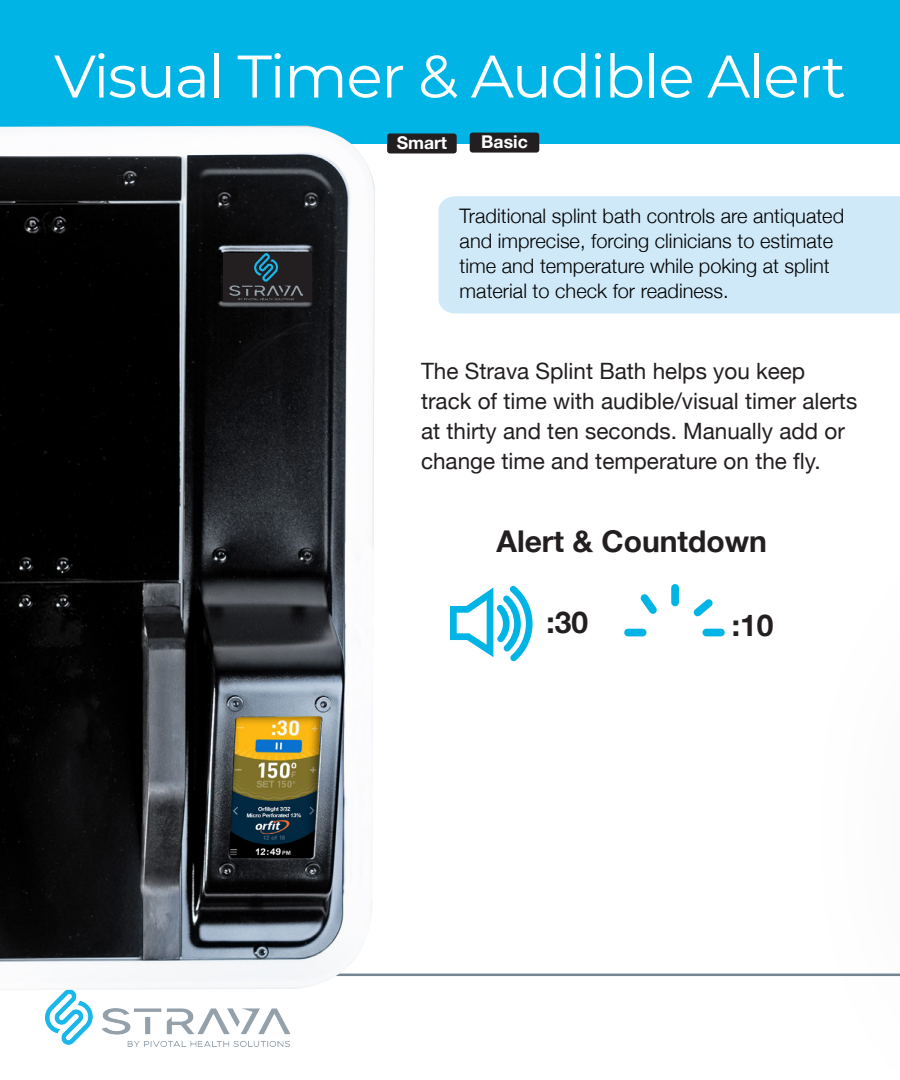
<style>
.page{position:relative;width:900px;height:1080px;background:#fff}
.page>*{position:absolute;margin:0;border:0;box-sizing:border-box;transform-origin:0 0}
.t1{font:60px "Montserrat";letter-spacing:-.025em;color:#fff}
.t2{font:700 30px "Helvetica Neue";color:#231f20}
.t3{font:22.5px/30px "Helvetica Neue";color:#231f20}
.t4{font:300 20px/25px "Helvetica Neue";color:#000}
.t5{font:700 17.5px "Helvetica Neue";color:#fff}
</style>
<div class="page">
<img style="left:46px;top:990px;width:245px;height:57px">
<hr style="left:0;top:974px;width:900px;height:2px;background:#748593">
<div style="left:0;top:0;width:900px;height:143px;background:#00b5e6"></div>
<div style="left:439px;top:196px;width:461px;height:118px;background:#d0e9f8"></div>
<div style="left:387px;top:133px;width:70px;height:20px;background:#231f20;border-radius:3px"></div>
<div style="left:470px;top:133px;width:69px;height:20px;background:#231f20;border-radius:3px"></div>
<img style="left:0;top:126px;width:375px;height:864px">
<svg style="left:450px;top:585px;width:83px;height:76px"></svg>
<svg style="left:693px;top:599px;width:20px;height:18px"></svg>
<div style="left:671px;top:584px;width:8px;height:22px;background:#00b5e6;border-radius:4px"></div>
<svg style="left:640px;top:594px;width:17px;height:20px"></svg>
<div style="left:703px;top:629px;width:22px;height:7px;background:#00b5e6;border-radius:4px"></div>
<div style="left:624px;top:629px;width:22px;height:7px;background:#00b5e6;border-radius:4px"></div>
<div style="left:779px;top:459px;width:121px;height:621px;background:#fff"></div>
<div style="left:223px;top:253px;width:89px;height:49px;background:#231f20"></div>
<img style="left:229px;top:253px;width:74px;height:48px">
<p class="t1" style="left:54px;top:35px;width:793px">Visual Timer &amp; Audible Alert</p>
<p class="t5" style="left:397px;top:129px;width:52px">Smart</p>
<p class="t5" style="left:481px;top:128px;width:48px">Basic</p>
<p class="t4" style="left:460px;top:201px;width:386px">Traditional splint bath controls are antiquated and imprecise, forcing clinicians to estimate time and temperature while poking at splint material to check for readiness.</p>
<p class="t3" style="left:421px;top:357px;width:438px">The Strava Splint Bath helps you keep track of time with audible/visual timer alerts at thirty and ten seconds. Manually add or change time and temperature on the fly.</p>
<p class="t2" style="left:496px;top:518px;width:272px">Alert &amp; Countdown</p>
<p class="t2" style="left:546px;top:599px;width:43px">:30</p>
<p class="t2" style="left:732px;top:602px;width:43px">:10</p>
</div>
